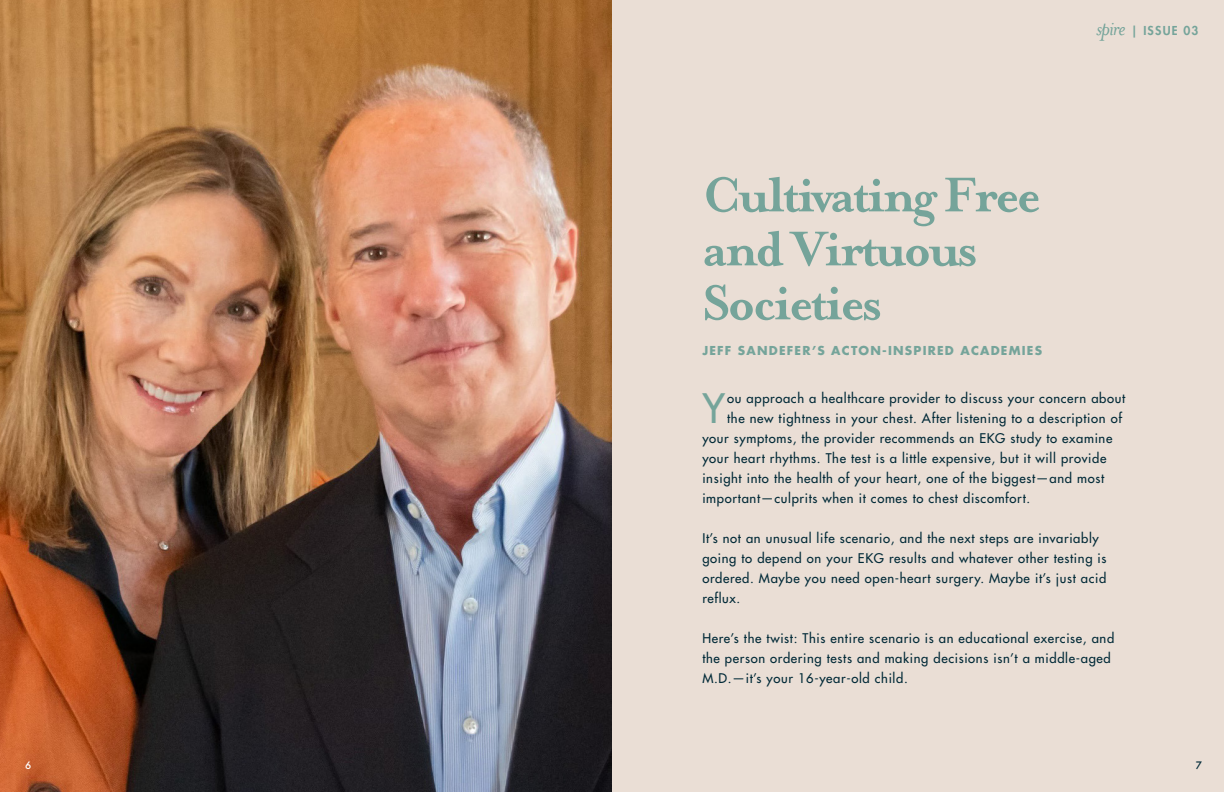
<style>
.page{position:relative;width:1224px;height:792px;background:#eaded5}
.page>*{position:absolute;margin:0;border:0;box-sizing:border-box;transform-origin:0 0}
.t1{font:700 56px/54px "Mrs Eaves";letter-spacing:-.05em;color:#75a49a}
.t2{font:500 39.5px "Futura Std";color:#75a49a}
.t3{font:500 13px/20px "Futura Std";letter-spacing:.05em;color:#002937}
.t4{font:700 12px "Futura Std";letter-spacing:.1em;color:#75a49a}
.t5{font:800 12px "Futura Std";letter-spacing:.1em;color:#75a49a}
.t6{font:500 10px "Futura";color:#fff}
.t7{font:500 10px "Futura";color:#002937}
.s1{font-family:"Mrs Eaves OT";font-weight:400;font-style:italic;font-size:23px}
</style>
<div class="page">
<img style="left:0;top:0;width:612px;height:792px">
<h1 class="t1" style="left:702px;top:168px;width:340px">Cultivating Free and Virtuous<br>Societies</h1>
<p class="t4" style="left:702px;top:343px;width:341px">JEFF SANDEFER’S ACTON-INSPIRED ACADEMIES</p>
<p class="t5" style="left:1097px;top:23px;width:104px"><span class="s1">spire</span> | ISSUE 03</p>
<h2 class="t2" style="left:703px;top:384px;width:24px">Y</h2>
<p class="t3" style="left:727px;top:388px;width:400px">ou approach a healthcare provider to discuss your concern about</p>
<p class="t3" style="left:727px;top:408px;width:396px">the new tightness in your chest. After listening to a description of</p>
<p class="t3" style="left:702px;top:428px;width:412px">your symptoms, the provider recommends an EKG study to examine</p>
<p class="t3" style="left:702px;top:448px;width:406px">your heart rhythms. The test is a little expensive, but it will provide</p>
<p class="t3" style="left:702px;top:468px;width:403px">insight into the health of your heart, one of the biggest—and most</p>
<p class="t3" style="left:702px;top:488px;width:329px">important—culprits when it comes to chest discomfort.</p>
<p class="t3" style="left:702px;top:528px;width:406px">It’s not an unusual life scenario, and the next steps are invariably going to depend on your EKG results and whatever other testing is ordered. Maybe you need open-heart surgery. Maybe it’s just acid reflux.</p>
<p class="t3" style="left:702px;top:628px;width:413px">Here’s the twist: This entire scenario is an educational exercise, and the person ordering tests and making decisions isn’t a middle-aged<br>M.D.—it’s your 16-year-old child.</p>
<p class="t6" style="left:25px;top:758px;width:8px">6</p>
<p class="t7" style="left:1196px;top:759px;width:8px">7</p>
</div>
